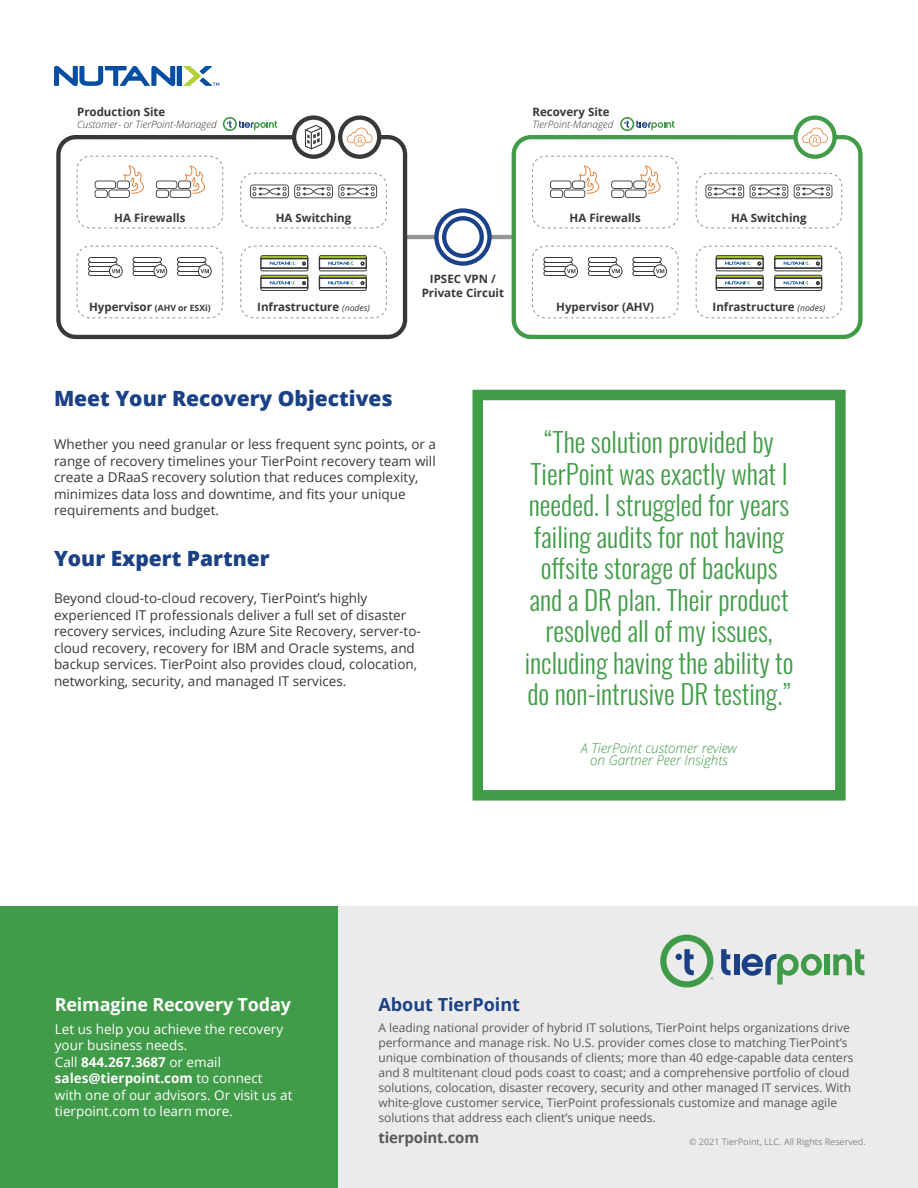
<style>
.page{position:relative;width:918px;height:1188px;background:#fff}
.page>*{position:absolute;margin:0;border:0;box-sizing:border-box;transform-origin:0 0}
.t1{font:300 27px/31.5px "Oswald";color:#419c48;text-align:center}
.t2{font:800 21px "Open Sans";color:#1a4086}
.t3{font:700 18px "Open Sans";letter-spacing:-.01em;color:#fff}
.t4{font:700 18px "Open Sans";color:#1a4086}
.t5{font:700 15px "Open Sans";letter-spacing:-.01em;color:#58595b}
.t6{font:13.5px/16.5px "Open Sans";color:#383838}
.t7{font:13.5px/16.5px "Open Sans";color:#fff}
.t8{font:italic 300 13.5px/12px "Open Sans";color:#419c48;text-align:center}
.t9{font:12px/15px "Open Sans";color:#58595b}
.t10{font:700 11.55px/13.8px "Open Sans";color:#383838;text-align:center}
.t11{font:italic 300 10.05px "Open Sans";color:#383838}
.t12{font:9px "Open Sans";color:#86888a}
.t13{font:700 8.7px "Open Sans";color:#383838}
.s1{font-size:11.55px}
.s2{font-weight:400;font-style:italic;font-size:8.7px}
.s3{font-weight:700}
</style>
<div class="page">
<div style="left:0;top:906px;width:918px;height:282px;background:#ebebec"></div>
<svg style="left:721px;top:949px;width:10px;height:27px"></svg>
<div style="left:734px;top:954px;width:5px;height:21px;background:#1a4085"></div>
<svg style="left:742px;top:953px;width:80px;height:32px"></svg>
<div style="left:824px;top:954px;width:6px;height:21px;background:#3f9b48"></div>
<svg style="left:833px;top:949px;width:31px;height:27px"></svg>
<svg style="left:660px;top:935px;width:53px;height:53px"></svg>
<div style="left:0;top:906px;width:338px;height:282px;background:#409c48"></div>
<div style="left:472px;top:390px;width:374px;height:411px;border:10px solid #419c48"></div>
<hr style="left:405px;top:235px;width:31px;height:4px;background:#939598">
<hr style="left:489px;top:235px;width:25px;height:4px;background:#939598">
<div style="left:434px;top:208px;width:58px;height:58px;border:4px solid #1a428a;border-radius:50%"></div>
<div style="left:442px;top:216px;width:42px;height:42px;border:4px solid #1a428a;border-radius:50%"></div>
<div style="left:292px;top:115px;width:43px;height:44px;border:4px solid #383838;border-radius:50%"></div>
<div style="left:338px;top:115px;width:43px;height:44px;border:4px solid #383838;border-radius:50%"></div>
<svg style="left:347px;top:128px;width:25px;height:19px"></svg>
<svg style="left:305px;top:125px;width:17px;height:24px"></svg>
<div style="left:56px;top:135px;width:351px;height:204px;border:4px solid #383838;border-radius:17px"></div>
<svg style="left:260px;top:255px;width:49px;height:36px"></svg>
<svg style="left:318px;top:255px;width:49px;height:36px"></svg>
<svg style="left:95px;top:166px;width:49px;height:32px"></svg>
<svg style="left:156px;top:166px;width:49px;height:32px"></svg>
<svg style="left:250px;top:185px;width:127px;height:13px"></svg>
<svg style="left:88px;top:257px;width:35px;height:21px"></svg>
<svg style="left:133px;top:257px;width:34px;height:21px"></svg>
<svg style="left:177px;top:257px;width:35px;height:21px"></svg>
<div style="left:77px;top:156px;width:146px;height:72px;border:1px dashed #939598;border-radius:13px"></div>
<div style="left:77px;top:246px;width:146px;height:72px;border:1px dashed #939598;border-radius:13px"></div>
<div style="left:240px;top:246px;width:147px;height:72px;border:1px dashed #939598;border-radius:13px"></div>
<div style="left:240px;top:173px;width:147px;height:55px;border:1px dashed #939598;border-radius:13px"></div>
<div style="left:793px;top:115px;width:44px;height:44px;border:4px solid #419c48;border-radius:50%"></div>
<svg style="left:802px;top:128px;width:26px;height:19px"></svg>
<div style="left:512px;top:135px;width:351px;height:204px;border:4px solid #419c48;border-radius:17px"></div>
<svg style="left:715px;top:255px;width:49px;height:36px"></svg>
<svg style="left:774px;top:255px;width:49px;height:36px"></svg>
<svg style="left:550px;top:166px;width:49px;height:32px"></svg>
<svg style="left:611px;top:166px;width:49px;height:32px"></svg>
<svg style="left:705px;top:185px;width:39px;height:13px"></svg>
<svg style="left:750px;top:185px;width:38px;height:13px"></svg>
<svg style="left:794px;top:185px;width:38px;height:13px"></svg>
<svg style="left:543px;top:257px;width:35px;height:21px"></svg>
<svg style="left:588px;top:257px;width:35px;height:21px"></svg>
<svg style="left:632px;top:257px;width:35px;height:21px"></svg>
<div style="left:532px;top:156px;width:146px;height:72px;border:1px dashed #939598;border-radius:13px"></div>
<div style="left:532px;top:246px;width:146px;height:72px;border:1px dashed #939598;border-radius:13px"></div>
<div style="left:696px;top:246px;width:146px;height:72px;border:1px dashed #939598;border-radius:13px"></div>
<div style="left:696px;top:173px;width:146px;height:55px;border:1px dashed #939598;border-radius:13px"></div>
<svg style="left:620px;top:117px;width:55px;height:14px"></svg>
<svg style="left:223px;top:117px;width:54px;height:14px"></svg>
<svg style="left:184px;top:66px;width:35px;height:20px"></svg>
<div style="left:177px;top:66px;width:5px;height:20px;background:#034ea2"></div>
<svg style="left:54px;top:66px;width:121px;height:20px"></svg>
<p class="t10" style="left:77px;top:105px;width:90px">Production Site</p>
<p class="t11" style="left:77px;top:118px;width:141px">Customer- or TierPoint-Managed</p>
<p class="t10" style="left:532px;top:105px;width:79px">Recovery Site</p>
<p class="t11" style="left:532px;top:118px;width:82px">TierPoint-Managed</p>
<p class="t10" style="left:114px;top:211px;width:73px">HA Firewalls</p>
<p class="t10" style="left:276px;top:211px;width:77px">HA Switching</p>
<p class="t13" style="left:89px;top:301px;width:123px"><span class="s1">Hypervisor</span> (AHV or ESXi)</p>
<p class="t10" style="left:257px;top:299px;width:114px">Infrastructure <span class="s2">(nodes)</span></p>
<p class="t10" style="left:422px;top:271px;width:84px">IPSEC VPN /<br>Private Circuit</p>
<p class="t10" style="left:570px;top:211px;width:73px">HA Firewalls</p>
<p class="t10" style="left:731px;top:211px;width:77px">HA Switching</p>
<p class="t10" style="left:556px;top:299px;width:99px">Hypervisor (AHV)</p>
<p class="t10" style="left:713px;top:299px;width:114px">Infrastructure <span class="s2">(nodes)</span></p>
<h2 class="t2" style="left:54px;top:382px;width:340px">Meet Your Recovery Objectives</h2>
<p class="t6" style="left:54px;top:436px;width:384px">Whether you need granular or less frequent sync points, or a range of recovery timelines your TierPoint recovery team will create a DRaaS recovery solution that reduces complexity, minimizes data loss and downtime, and fits your unique requirements and budget.</p>
<h2 class="t2" style="left:54px;top:543px;width:217px">Your Expert Partner</h2>
<p class="t6" style="left:54px;top:590px;width:368px">Beyond cloud-to-cloud recovery, TierPoint’s highly experienced IT professionals deliver a full set of disaster recovery services, including Azure Site Recovery, server-to&shy;cloud recovery, recovery for IBM and Oracle systems, and backup services. TierPoint also provides cloud, colocation, networking, security, and managed IT services.</p>
<p class="t1" style="left:525px;top:423px;width:270px">“The solution provided by<br>TierPoint was exactly what I needed. I struggled for years failing audits for not having offsite storage of backups and a DR plan. Their product resolved all of my issues, including having the ability to do non-intrusive DR testing.”</p>
<p class="t8" style="left:581px;top:742px;width:158px">A TierPoint customer review on Gartner Peer Insights</p>
<h3 class="t3" style="left:55px;top:991px;width:238px">Reimagine Recovery Today</h3>
<p class="t7" style="left:55px;top:1020px;width:239px">Let us help you achieve the recovery your business needs.<br>Call <span class="s3">844.267.3687</span> or email <span class="s3">sales@tierpoint.com</span> to connect with one of our advisors. Or visit us at tierpoint.com to learn more.</p>
<h3 class="t4" style="left:378px;top:991px;width:143px">About TierPoint</h3>
<p class="t9" style="left:378px;top:1020px;width:477px">A leading national provider of hybrid IT solutions, TierPoint helps organizations drive performance and manage risk. No U.S. provider comes close to matching TierPoint’s unique combination of thousands of clients; more than 40 edge-capable data centers and 8 multitenant cloud pods coast to coast; and a comprehensive portfolio of cloud solutions, colocation, disaster recovery, security and other managed IT services. With white-glove customer service, TierPoint professionals customize and manage agile solutions that address each client’s unique needs.</p>
<p class="t5" style="left:378px;top:1127px;width:102px">tierpoint.com</p>
<p class="t12" style="left:689px;top:1135px;width:178px">© 2021 TierPoint, LLC. All Rights Reserved.</p>
</div>
